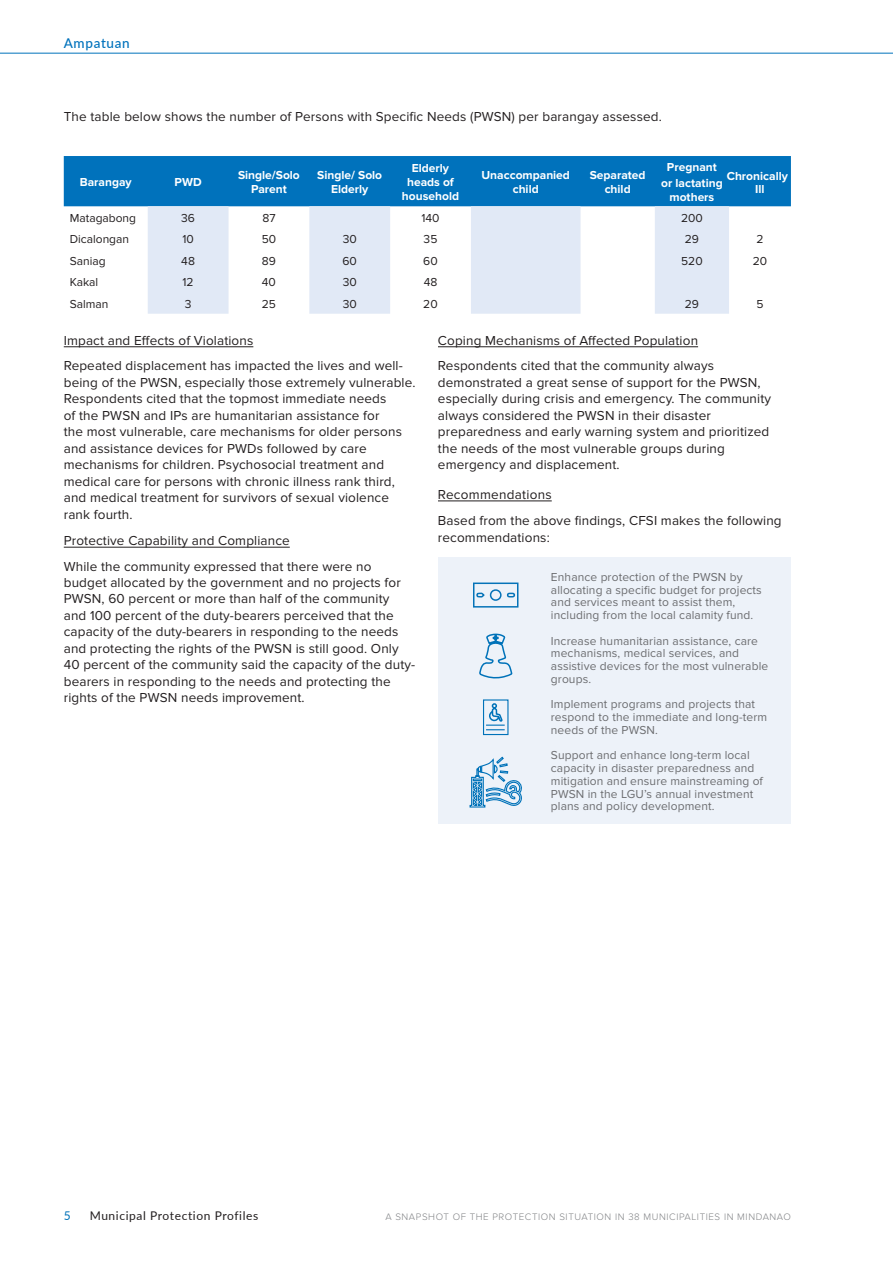
<style>
.page{position:relative;width:893px;height:1263px;background:#fff}
.page>*{position:absolute;margin:0;border:0;box-sizing:border-box;transform-origin:0 0}
.t1{font:13.5px/16.5px "Proxima Nova";letter-spacing:.01em;color:#231f20}
.t2{font:500 13.5px "Lato";letter-spacing:.05em;color:#0072bc}
.t3{font:12px/12.8px "Proxima Nova";letter-spacing:.01em;color:#6c6d70}
.t4{font:700 12px/14.4px "Proxima Nova";color:#fff;text-align:center}
.t5{font:12px "Proxima Nova";color:#231f20}
.t6{font:12px "Lato";letter-spacing:.05em;color:#231f20}
.t7{font:12px "Lato";color:#0072b9}
.t8{font:300 9.75px "Proxima Nova";letter-spacing:.06em;color:#808285}
</style>
<div class="page">
<hr style="left:0;top:53px;width:893px;height:1px;background:#0072bc">
<div style="left:64px;top:156px;width:727px;height:50px;background:#0072bc"></div>
<svg style="left:148px;top:206px;width:581px;height:108px;fill:#e1e9f6"></svg>
<hr style="left:64px;top:346px;width:189px;height:1px;background:#231f20">
<hr style="left:438px;top:346px;width:260px;height:1px;background:#231f20">
<div style="left:438px;top:557px;width:353px;height:267px;background:#edf2f9"></div>
<hr style="left:438px;top:501px;width:114px;height:1px;background:#231f20">
<svg style="left:473px;top:582px;width:46px;height:26px"></svg>
<svg style="left:479px;top:633px;width:34px;height:46px"></svg>
<svg style="left:483px;top:699px;width:26px;height:37px"></svg>
<svg style="left:469px;top:756px;width:53px;height:52px"></svg>
<hr style="left:64px;top:547px;width:226px;height:1px;background:#231f20">
<p class="t2" style="left:64px;top:33px;width:68px">Ampatuan</p>
<p class="t1" style="left:64px;top:109px;width:600px">The table below shows the number of Persons with Specific Needs (PWSN) per barangay assessed.</p>
<p class="t4" style="left:80px;top:175px;width:53px">Barangay</p>
<p class="t4" style="left:175px;top:175px;width:29px">PWD</p>
<p class="t4" style="left:238px;top:168px;width:63px">Single/Solo<br>Parent</p>
<p class="t4" style="left:317px;top:168px;width:66px">Single/ Solo<br>Elderly</p>
<p class="t4" style="left:402px;top:161px;width:59px">Elderly heads of household</p>
<p class="t4" style="left:481px;top:168px;width:90px">Unaccompanied child</p>
<p class="t4" style="left:590px;top:168px;width:57px">Separated child</p>
<p class="t4" style="left:661px;top:160px;width:63px;line-height:14.9px">Pregnant or lactating mothers</p>
<p class="t4" style="left:727px;top:169px;width:63px;line-height:13.5px">Chronically<br>Ill</p>
<p class="t5" style="left:70px;top:211px;width:68px">Matagabong</p>
<p class="t5" style="left:181px;top:211px;width:15px">36</p>
<p class="t5" style="left:262px;top:211px;width:15px">87</p>
<p class="t5" style="left:421px;top:211px;width:20px">140</p>
<p class="t5" style="left:681px;top:211px;width:23px">200</p>
<p class="t5" style="left:70px;top:232px;width:61px">Dicalongan</p>
<p class="t5" style="left:182px;top:232px;width:13px">10</p>
<p class="t5" style="left:262px;top:232px;width:16px">50</p>
<p class="t5" style="left:343px;top:232px;width:16px">30</p>
<p class="t5" style="left:424px;top:232px;width:15px">35</p>
<p class="t5" style="left:685px;top:232px;width:16px">29</p>
<p class="t5" style="left:756px;top:232px;width:9px">2</p>
<p class="t5" style="left:70px;top:254px;width:37px">Saniag</p>
<p class="t5" style="left:181px;top:254px;width:15px">48</p>
<p class="t5" style="left:262px;top:254px;width:16px">89</p>
<p class="t5" style="left:342px;top:254px;width:16px">60</p>
<p class="t5" style="left:423px;top:254px;width:16px">60</p>
<p class="t5" style="left:681px;top:254px;width:23px">520</p>
<p class="t5" style="left:753px;top:254px;width:16px">20</p>
<p class="t5" style="left:70px;top:275px;width:30px">Kakal</p>
<p class="t5" style="left:183px;top:275px;width:13px">12</p>
<p class="t5" style="left:262px;top:275px;width:16px">40</p>
<p class="t5" style="left:343px;top:275px;width:16px">30</p>
<p class="t5" style="left:424px;top:275px;width:15px">48</p>
<p class="t5" style="left:70px;top:297px;width:40px">Salman</p>
<p class="t5" style="left:185px;top:297px;width:8px">3</p>
<p class="t5" style="left:262px;top:297px;width:16px">25</p>
<p class="t5" style="left:343px;top:297px;width:16px">30</p>
<p class="t5" style="left:423px;top:297px;width:16px">20</p>
<p class="t5" style="left:685px;top:297px;width:16px">29</p>
<p class="t5" style="left:756px;top:297px;width:9px">5</p>
<p class="t1" style="left:64px;top:332px;width:191px">Impact and Effects of Violations</p>
<p class="t1" style="left:64px;top:358px;width:353px">Repeated displacement has impacted the lives and well&shy;being of the PWSN, especially those extremely vulnerable.<br>Respondents cited that the topmost immediate needs<br>of the PWSN and IPs are humanitarian assistance for<br>the most vulnerable, care mechanisms for older persons and assistance devices for PWDs followed by care mechanisms for children. Psychosocial treatment and medical care for persons with chronic illness rank third, and medical treatment for survivors of sexual violence rank fourth.</p>
<p class="t1" style="left:64px;top:527px;width:309px;line-height:26px">Protective Capability and Compliance<br>While the community expressed that there were no</p>
<p class="t1" style="left:64px;top:574px;width:353px">budget allocated by the government and no projects for PWSN, 60 percent or more than half of the community and 100 percent of the duty-bearers perceived that the capacity of the duty-bearers in responding to the needs and protecting the rights of the PWSN is still good. Only 40 percent of the community said the capacity of the duty&shy;bearers in responding to the needs and protecting the rights of the PWSN needs improvement.</p>
<p class="t1" style="left:438px;top:332px;width:262px">Coping Mechanisms of Affected Population</p>
<p class="t1" style="left:438px;top:358px;width:335px">Respondents cited that the community always demonstrated a great sense of support for the PWSN, especially during crisis and emergency. The community always considered the PWSN in their disaster preparedness and early warning system and prioritized the needs of the most vulnerable groups during emergency and displacement.</p>
<p class="t1" style="left:438px;top:487px;width:115px">Recommendations</p>
<p class="t1" style="left:438px;top:512px;width:345px">Based from the above findings, CFSI makes the following recommendations:</p>
<p class="t3" style="left:551px;top:571px;width:212px">Enhance protection of the PWSN by allocating a specific budget for projects and services meant to assist them, including from the local calamity fund.</p>
<p class="t3" style="left:551px;top:634px;width:219px">Increase humanitarian assistance, care mechanisms, medical services, and assistive devices for the most vulnerable groups.</p>
<p class="t3" style="left:551px;top:698px;width:218px">Implement programs and projects that respond to the immediate and long-term needs of the PWSN.</p>
<p class="t3" style="left:551px;top:749px;width:214px">Support and enhance long-term local capacity in disaster preparedness and mitigation and ensure mainstreaming of PWSN in the LGU’s annual investment plans and policy development.</p>
<p class="t7" style="left:64px;top:1207px;width:8px">5</p>
<p class="t6" style="left:90px;top:1207px;width:170px">Municipal Protection Profiles</p>
<p class="t8" style="left:385px;top:1211px;width:407px">A SNAPSHOT OF THE PROTECTION SITUATION IN 38 MUNICIPALITIES IN MINDANAO</p>
</div>
